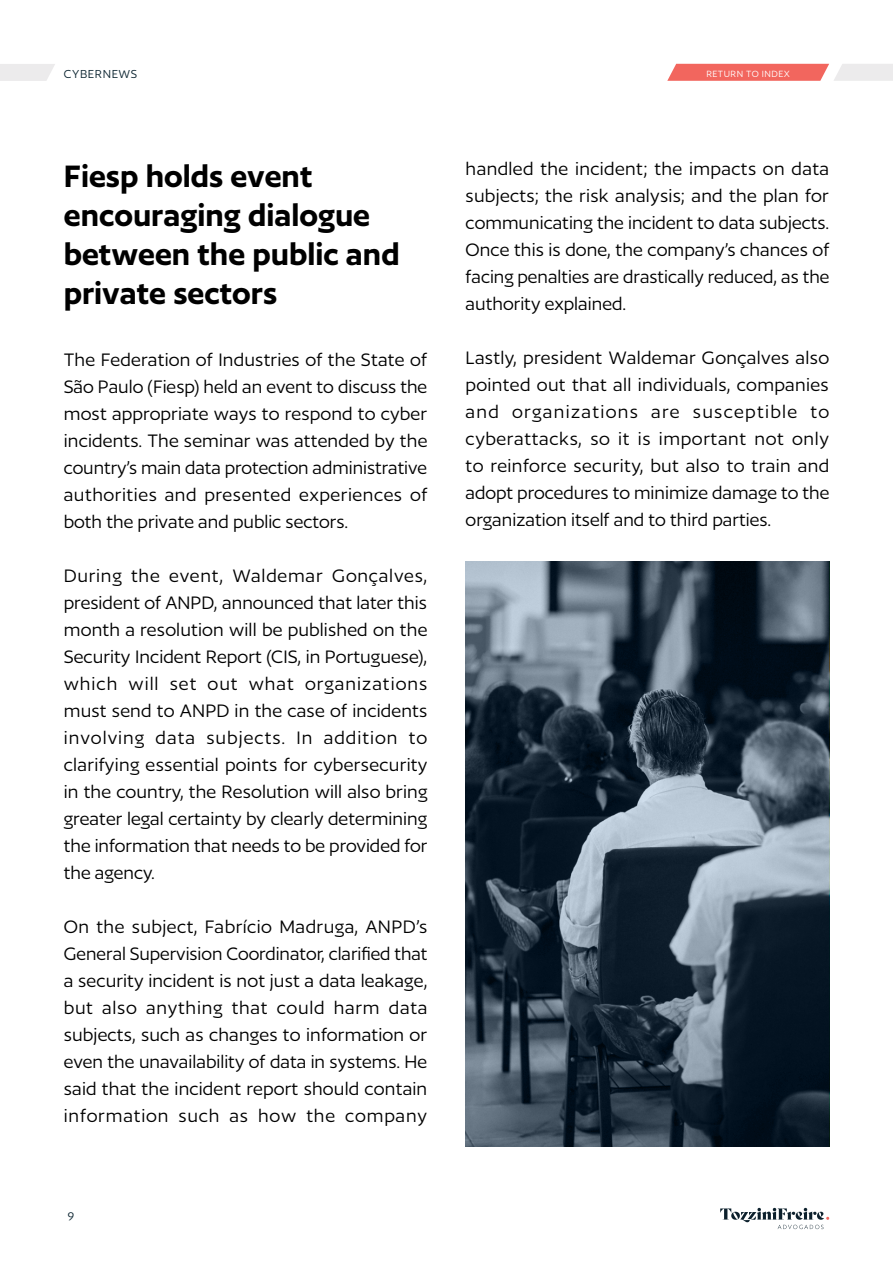
<style>
.page{position:relative;width:893px;height:1263px;background:#fff}
.page>*{position:absolute;margin:0;border:0;box-sizing:border-box;transform-origin:0 0}
.t1{font:600 36px/39px "Author";color:#000}
.t2{font:21px/27px "Author";color:#000;text-align:justify}
.t3{font:13.5px "Author";letter-spacing:.05em;color:#0b2430}
.t4{font:10.5px "Author";letter-spacing:.05em;color:#fff}
</style>
<div class="page">
<svg style="left:720px;top:1208px;width:109px;height:21px"></svg>
<svg style="left:0;top:64px;width:55px;height:17px"></svg>
<svg style="left:667px;top:64px;width:226px;height:17px;background:#f1938e"></svg>
<img style="left:466px;top:561px;width:363px;height:585px">
<p class="t3" style="left:64px;top:67px;width:75px">CYBERNEWS</p>
<h1 class="t1" style="left:64px;top:156px;width:337px">Fiesp holds event encouraging dialogue between the public and private sectors</h1>
<p class="t2" style="left:64px;top:346px;width:365px">The Federation of Industries of the State of São Paulo (Fiesp) held an event to discuss the most appropriate ways to respond to cyber incidents. The seminar was attended by the country’s main data protection administrative authorities and presented experiences of both the private and public sectors.</p>
<p class="t2" style="left:64px;top:562px;width:365px">During the event, Waldemar Gonçalves, president of ANPD, announced that later this month a resolution will be published on the Security Incident Report (CIS, in Portuguese), which will set out what organizations must send to ANPD in the case of incidents involving data subjects. In addition to clarifying essential points for cybersecurity in the country, the Resolution will also bring greater legal certainty by clearly determining the information that needs to be provided for the agency.</p>
<p class="t2" style="left:64px;top:913px;width:365px">On the subject, Fabrício Madruga, ANPD’s General Supervision Coordinator, clarified that a security incident is not just a data leakage, but also anything that could harm data subjects, such as changes to information or even the unavailability of data in systems. He said that the incident report should contain information such as how the company</p>
<p class="t3" style="left:68px;top:1209px;width:8px">9</p>
<p class="t4" style="left:706px;top:68px;width:85px">RETURN TO INDEX</p>
<p class="t2" style="left:466px;top:155px;width:365px">handled the incident; the impacts on data subjects; the risk analysis; and the plan for communicating the incident to data subjects.<br>Once this is done, the company’s chances of facing penalties are drastically reduced, as the authority explained.</p>
<p class="t2" style="left:466px;top:344px;width:365px">Lastly, president Waldemar Gonçalves also pointed out that all individuals, companies and organizations are susceptible to cyberattacks, so it is important not only to reinforce security, but also to train and adopt procedures to minimize damage to the organization itself and to third parties.</p>
</div>
